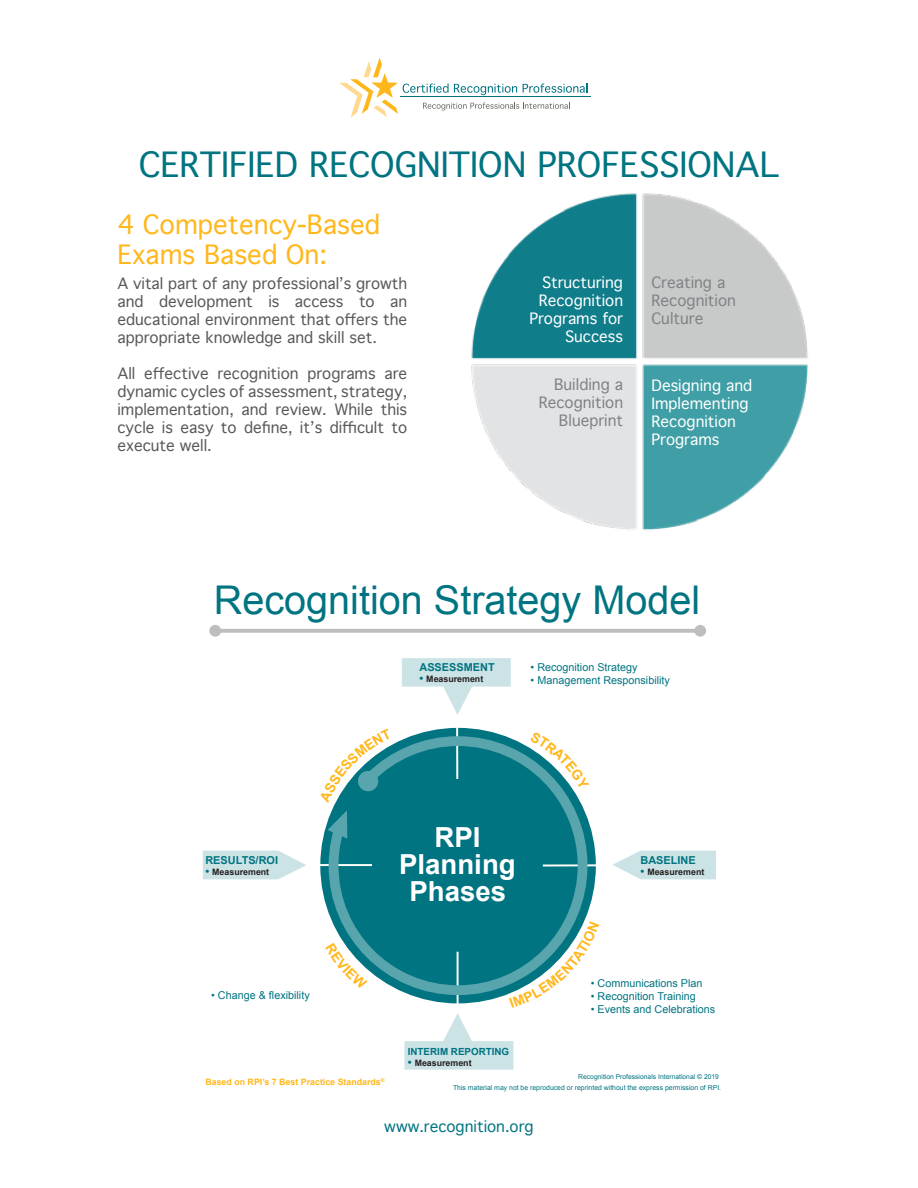
<style>
.page{position:relative;width:918px;height:1188px;background:#fff}
.page>*{position:absolute;margin:0;border:0;box-sizing:border-box;transform-origin:0 0}
.t1{font:39.6px "Arial";color:#007481}
.t2{font:33.3px "Geneva";color:#007481}
.t3{font:700 27.6px/27.3px "Arial";color:#fff;text-align:center}
.t4{font:25.5px/30px "Geneva";color:#ffb71b}
.t5{font:15px/18px "Geneva";color:#58595b;text-align:justify}
.t6{font:15px/18px "Geneva";color:#fff;text-align:right}
.t7{font:15px/18px "Geneva";color:#808285;text-align:right}
.t8{font:15px "Geneva";color:#007482}
.t9{font:700 10.95px "Arial";color:#007481}
.t10{font:10.8px "Arial";color:#007481}
.t11{font:700 9.75px "Arial";color:#007481}
.t12{font:700 8.85px "Arial";color:#231f20}
.t13{font:700 8.85px "Arial";color:#ffb71b}
.t14{font:6.9px/10.8px "Arial";color:#007481;text-align:right}
.t15{font:6.75px "Arial";color:#007482}
.s1{font-size:10.95px;color:#007481}
</style>
<div class="page">
<img style="left:471px;top:193px;width:337px;height:337px">
<div style="left:320px;top:728px;width:276px;height:275px;background:#007481;border-radius:50%"></div>
<svg style="left:203px;top:851px;width:103px;height:28px;background:#d2e6e9"></svg>
<svg style="left:613px;top:851px;width:103px;height:28px;background:#d2e6e9"></svg>
<svg style="left:402px;top:658px;width:109px;height:57px"></svg>
<hr style="left:318px;top:864px;width:54px;height:2px;background:#fff">
<hr style="left:456px;top:725px;width:2px;height:54px;background:#fff">
<hr style="left:543px;top:864px;width:54px;height:3px;background:#fff">
<div style="left:329px;top:736px;width:259px;height:259px;border:10px solid #59a5ad;border-radius:50%"></div>
<svg style="left:221px;top:629px;width:473px;height:4px;background:#c0c1c3"></svg>
<div style="left:209px;top:625px;width:12px;height:12px;background:#bcbec0;border-radius:50%"></div>
<div style="left:694px;top:625px;width:12px;height:12px;background:#bcbec0;border-radius:50%"></div>
<hr style="left:401px;top:97px;width:190px;height:1px;background:#007482">
<svg style="left:339px;top:58px;width:248px;height:60px"></svg>
<svg style="left:404px;top:921px;width:180px;height:149px"></svg>
<svg style="left:344px;top:943px;width:24px;height:27px"></svg>
<svg style="left:323px;top:745px;width:69px;height:94px"></svg>
<svg style="left:530px;top:748px;width:43px;height:41px"></svg>
<h2 class="t2" style="left:139px;top:146px;width:642px">CERTIFIED RECOGNITION PROFESSIONAL</h2>
<h3 class="t4" style="left:117px;top:210px;width:264px">4 Competency-Based<br>Exams Based On:</h3>
<p class="t5" style="left:117px;top:275px;width:291px">A vital part of any professional’s growth and development is access to an educational environment that offers the appropriate knowledge and skill set.</p>
<p class="t5" style="left:117px;top:365px;width:291px">All effective recognition programs are dynamic cycles of assessment, strategy, implementation, and review. While this cycle is easy to define, it’s difficult to execute well.</p>
<p class="t7" style="left:652px;top:274px;width:86px;text-align:left">Creating a<br>Recognition<br>Culture</p>
<p class="t6" style="left:529px;top:274px;width:95px">Structuring<br>Recognition<br>Programs for<br>Success</p>
<p class="t7" style="left:539px;top:376px;width:86px">Building a<br>Recognition<br>Blueprint</p>
<p class="t6" style="left:652px;top:376px;width:102px;text-align:left">Designing and<br>Implementing<br>Recognition<br>Programs</p>
<h1 class="t1" style="left:214px;top:575px;width:488px">Recognition Strategy Model</h1>
<p class="t9" style="left:205px;top:853px;width:74px">RESULTS/ROI</p>
<p class="t12" style="left:205px;top:866px;width:65px"><span class="s1">•</span> Measurement</p>
<p class="t10" style="left:211px;top:988px;width:100px">• Change &amp; flexibility</p>
<p class="t9" style="left:419px;top:660px;width:77px">ASSESSMENT</p>
<p class="t12" style="left:419px;top:673px;width:65px"><span class="s1">•</span> Measurement</p>
<p class="t10" style="left:531px;top:660px;width:109px">• Recognition Strategy</p>
<p class="t10" style="left:531px;top:673px;width:141px">• Management Responsibility</p>
<h3 class="t3" style="left:399px;top:824px;width:118px">RPI<br>Planning<br>Phases</h3>
<p class="t11" style="left:408px;top:1045px;width:103px">INTERIM REPORTING</p>
<p class="t12" style="left:408px;top:1057px;width:65px"><span class="s1">•</span> Measurement</p>
<p class="t9" style="left:641px;top:853px;width:57px">BASELINE</p>
<p class="t12" style="left:641px;top:866px;width:65px"><span class="s1">•</span> Measurement</p>
<p class="t10" style="left:591px;top:976px;width:113px">• Communications Plan</p>
<p class="t10" style="left:591px;top:989px;width:107px">• Recognition Training</p>
<p class="t10" style="left:591px;top:1002px;width:126px">• Events and Celebrations</p>
<p class="t15" style="left:578px;top:1072px;width:142px">Recognition Professionals International © 2019</p>
<p class="t13" style="left:205px;top:1076px;width:181px">Based on RPI’s 7 Best Practice Standards<sup>®</sup></p>
<p class="t14" style="left:453px;top:1072px;width:270px">Recognition Professionals International © 2015<br>This material may not be reproduced or reprinted without the express permission of RPI.</p>
<p class="t8" style="left:384px;top:1118px;width:151px">www.recognition.org</p>
</div>
